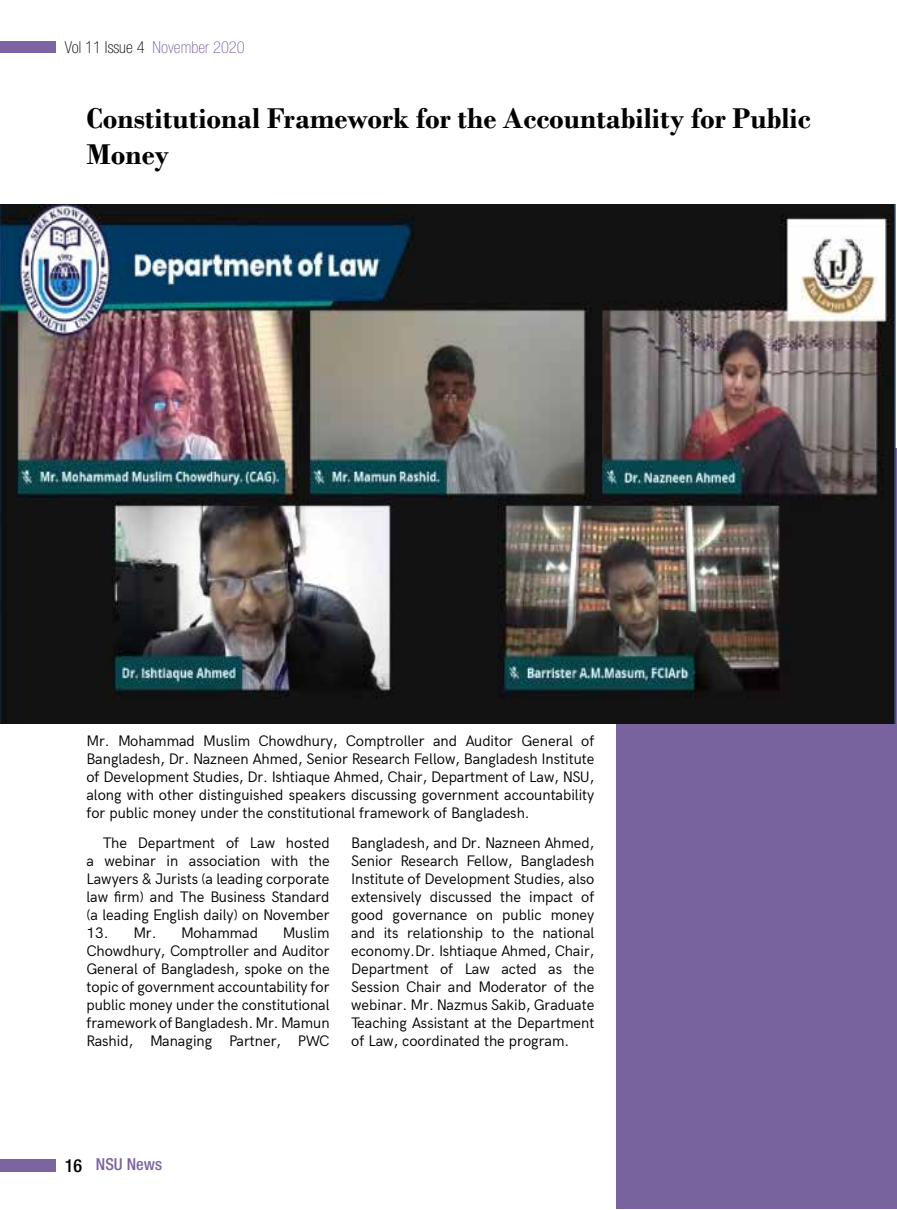
<style>
.page{position:relative;width:897px;height:1210px;background:#fff}
.page>*{position:absolute;margin:0;border:0;box-sizing:border-box;transform-origin:0 0}
.t1{font:700 30px/36px "Bodoni";color:#000}
.t2{font:100 condensed 16.5px "Helvetica Neue LT Pro";color:#7b64a0}
.t3{font:500 condensed 16.5px "Helvetica Neue LT Pro";color:#7b64a0}
.t4{font:15px/18px "Acari Sans";color:#000;text-align:justify}
.s1{color:#000}
.s2{font-size:18px;color:#000}
</style>
<div class="page">
<div style="left:0;top:1158px;width:56px;height:13px;background:#7b64a0"></div>
<div style="left:0;top:41px;width:56px;height:11px;background:#7b64a0"></div>
<div style="left:616px;top:448px;width:280px;height:761px;background:#79639e"></div>
<img style="left:0;top:205px;width:896px;height:518px">
<hr style="left:896px;top:448px;width:1px;height:762px;background:#79639e">
<p class="t2" style="left:65px;top:38px;width:181px"><span class="s1">Vol 11 Issue 4</span> November 2020</p>
<h1 class="t1" style="left:86px;top:100px;width:725px">Constitutional Framework for the Accountability for Public<br>Money</h1>
<p class="t4" style="left:86px;top:730px;width:509px">Mr. Mohammad Muslim Chowdhury, Comptroller and Auditor General of Bangladesh, Dr. Nazneen Ahmed, Senior Research Fellow, Bangladesh Institute of Development Studies, Dr. Ishtiaque Ahmed, Chair, Department of Law, NSU, along with other distinguished speakers discussing government accountability for public money under the constitutional framework of Bangladesh.</p>
<p class="t4" style="left:86px;top:832px;width:245px;text-indent:16px">The Department of Law hosted a webinar in association with the Lawyers &amp; Jurists (a leading corporate law firm) and The Business Standard (a leading English daily) on November</p>
<p class="t4" style="left:86px;top:922px;width:72px">13. Mr.</p>
<p class="t4" style="left:181px;top:922px;width:78px">Mohammad</p>
<p class="t4" style="left:86px;top:922px;width:245px;text-indent:196px">Muslim Chowdhury, Comptroller and Auditor General of Bangladesh, spoke on the topic of government accountability for public money under the constitutional framework of Bangladesh. Mr. Mamun Rashid, Managing Partner, PWC</p>
<p class="t4" style="left:351px;top:832px;width:245px">Bangladesh, and Dr. Nazneen Ahmed, Senior Research Fellow, Bangladesh Institute of Development Studies, also extensively discussed the impact of good governance on public money and its relationship to the national economy.Dr. Ishtiaque Ahmed, Chair, Department of Law acted as the Session Chair and Moderator of the webinar. Mr. Nazmus Sakib, Graduate Teaching Assistant at the Department of Law, coordinated the program.</p>
<p class="t3" style="left:65px;top:1154px;width:99px"><span class="s2">16</span> NSU News</p>
</div>
